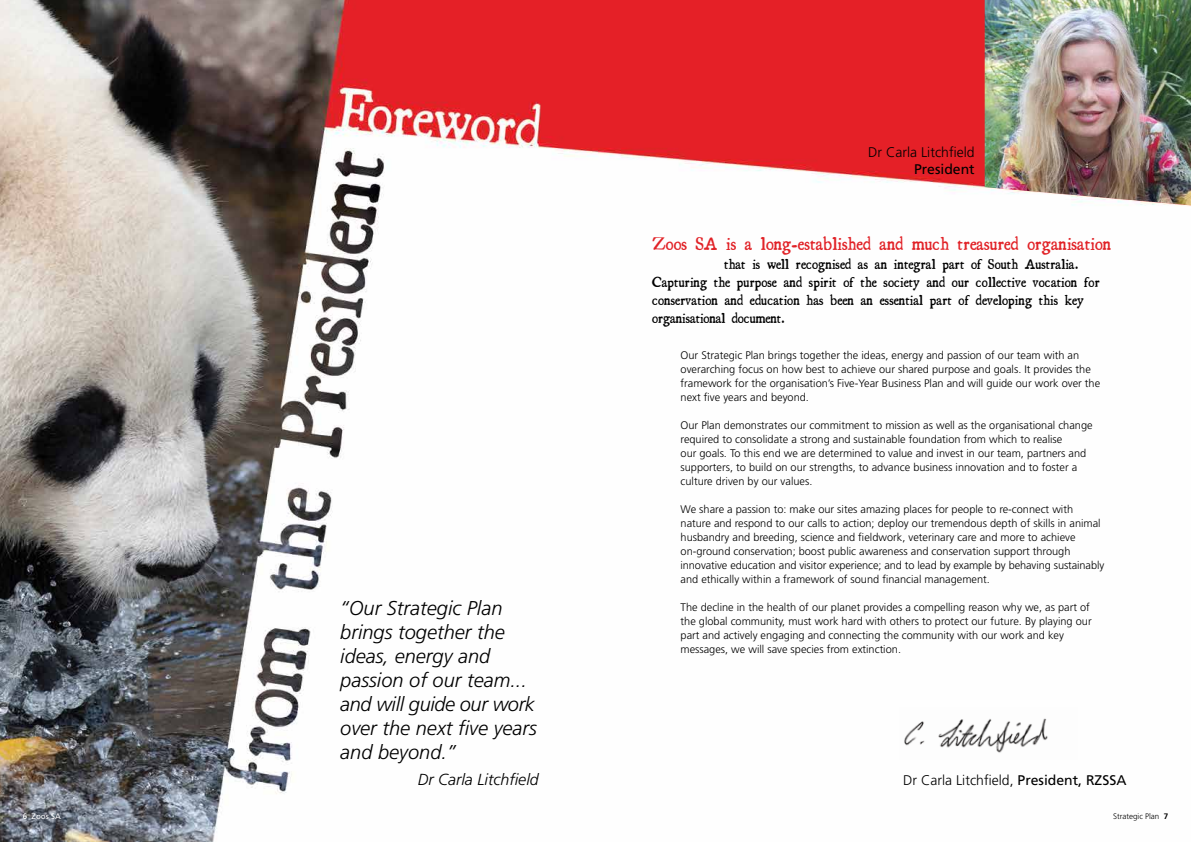
<style>
.page{position:relative;width:1191px;height:842px;background:#fff}
.page>*{position:absolute;margin:0;border:0;box-sizing:border-box;transform-origin:0 0}
.t1{font:italic 300 20px/24px "Frutiger LT Std";color:#000}
.t2{font:18px "Essays 1743";letter-spacing:.01em;color:#e12227}
.t3{font:italic 300 16px "Frutiger LT Std";color:#000}
.t4{font:14px/18px "Essays 1743";letter-spacing:.01em;color:#000}
.t5{font:300 14px "Frutiger LT Std";color:#000}
.t6{font:14px "Frutiger LT Std";color:#000}
.t7{font:300 11px/14px "Frutiger LT Std";color:#000}
.t8{font:300 8px "Frutiger LT Std";color:#000}
.t9{font:8px "Frutiger LT Std";color:#fff}
.s1{font-weight:400}
.s2{font-weight:700}
</style>
<div class="page">
<img style="left:0;top:0;width:1191px;height:842px">
<img style="left:899px;top:707px;width:178px;height:53px">
<img style="left:984px;top:0;width:207px;height:205px">
<h1 class="t1" style="left:340px;top:596px;width:198px">“Our Strategic Plan brings together the ideas, energy and passion of our team... and will guide our work over the next five years and beyond.”</h1>
<h3 class="t3" style="left:418px;top:771px;width:122px">Dr Carla Litchfield</h3>
<p class="t5" style="left:868px;top:144px;width:108px">Dr Carla Litchfield</p>
<p class="t6" style="left:914px;top:161px;width:62px">President</p>
<h2 class="t2" style="left:652px;top:233px;width:460px">Zoos SA is a long-established and much treasured organisation</h2>
<p class="t4" style="left:652px;top:255px;width:449px;text-indent:72px">that is well recognised as an integral part of South Australia.<br>Capturing the purpose and spirit of the society and our collective vocation for conservation and education has been an essential part of developing this key organisational document.</p>
<p class="t7" style="left:680px;top:348px;width:421px">Our Strategic Plan brings together the ideas, energy and passion of our team with an overarching focus on how best to achieve our shared purpose and goals. It provides the framework for the organisation’s Five-Year Business Plan and will guide our work over the next five years and beyond.</p>
<p class="t7" style="left:680px;top:418px;width:413px">Our Plan demonstrates our commitment to mission as well as the organisational change required to consolidate a strong and sustainable foundation from which to realise<br>our goals. To this end we are determined to value and invest in our team, partners and supporters, to build on our strengths, to advance business innovation and to foster a culture driven by our values.</p>
<p class="t7" style="left:680px;top:502px;width:425px">We share a passion to: make our sites amazing places for people to re-connect with nature and respond to our calls to action; deploy our tremendous depth of skills in animal husbandry and breeding, science and fieldwork, veterinary care and more to achieve on-ground conservation; boost public awareness and conservation support through innovative education and visitor experience; and to lead by example by behaving sustainably and ethically within a framework of sound financial management.</p>
<p class="t7" style="left:680px;top:600px;width:412px">The decline in the health of our planet provides a compelling reason why we, as part of the global community, must work hard with others to protect our future. By playing our part and actively engaging and connecting the community with our work and key messages, we will save species from extinction.</p>
<p class="t5" style="left:903px;top:772px;width:225px">Dr Carla Litchfield, <span class="s1">President, RZSSA</span></p>
<p class="t9" style="left:23px;top:812px;width:40px"><span class="s2">6</span> Zoos SA</p>
<p class="t8" style="left:1113px;top:811px;width:57px">Strategic Plan <span class="s2">7</span></p>
</div>
